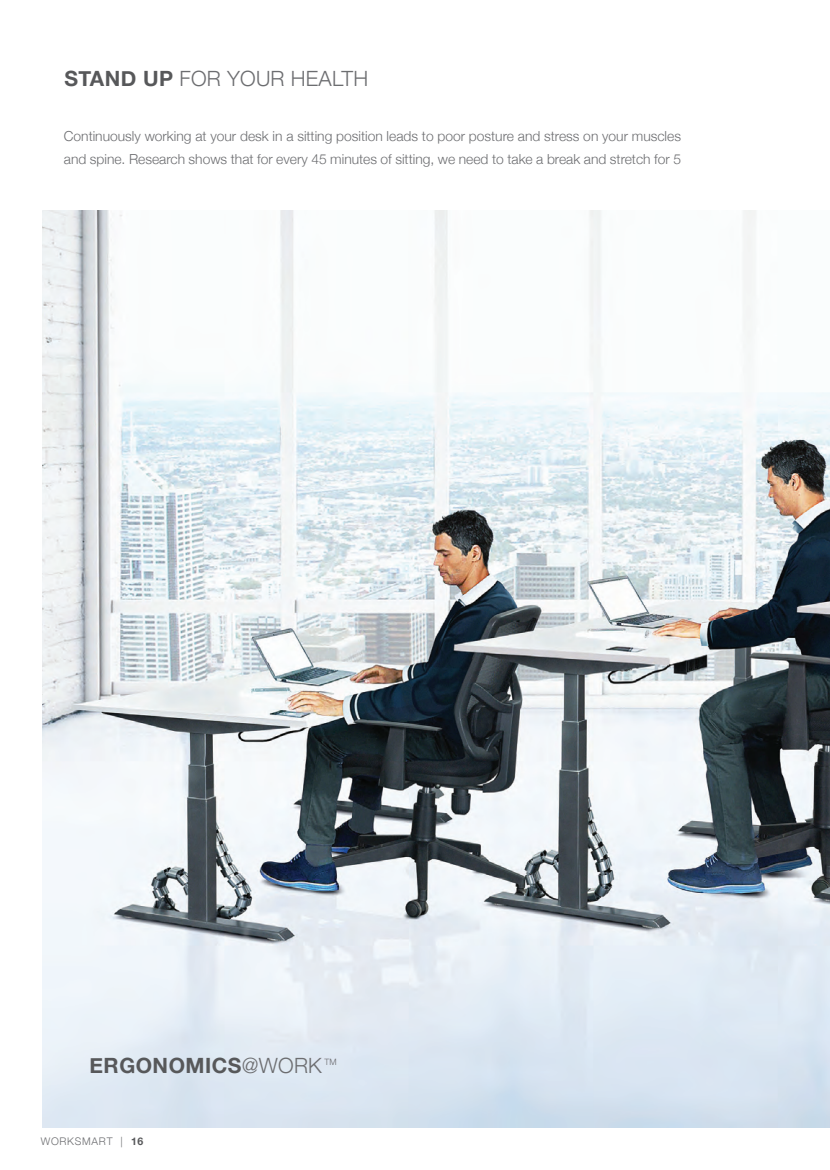
<style>
.page{position:relative;width:830px;height:1170px;background:#fff}
.page>*{position:absolute;margin:0;border:0;box-sizing:border-box;transform-origin:0 0}
.t1{font:300 21px "Helvetica Neue";letter-spacing:.01em;color:#6c6d70}
.t2{font:700 21px "Helvetica Neue";letter-spacing:.025em;color:#57585a}
.t3{font:300 13.8px/22px "Helvetica Neue";color:#6c6d70}
.t4{font:300 10.5px "Helvetica Neue";letter-spacing:.07em;color:#6c6d70}
.t5{font:300 8.7px "Helvetica Neue";color:#6c6d70}
.s1{font-weight:700;color:#57585a}
.s2{font-weight:300;color:#6c6d70}
</style>
<div class="page">
<img style="left:43px;top:210px;width:786px;height:917px">
<h1 class="t1" style="left:64px;top:62px;width:305px"><span class="s1">STAND UP</span> FOR YOUR HEALTH</h1>
<p class="t3" style="left:64px;top:124px;width:618px">Continuously working at your desk in a sitting position leads to poor posture and stress on your muscles and spine. Research shows that for every 45 minutes of sitting, we need to take a break and stretch for 5</p>
<h1 class="t2" style="left:89px;top:1052px;width:234px">ERGONOMICS<span class="s2">@WORK</span></h1>
<p class="t5" style="left:324px;top:1055px;width:14px">TM</p>
<p class="t4" style="left:41px;top:1132px;width:104px">WORKSMART | <span class="s1">16</span></p>
</div>
